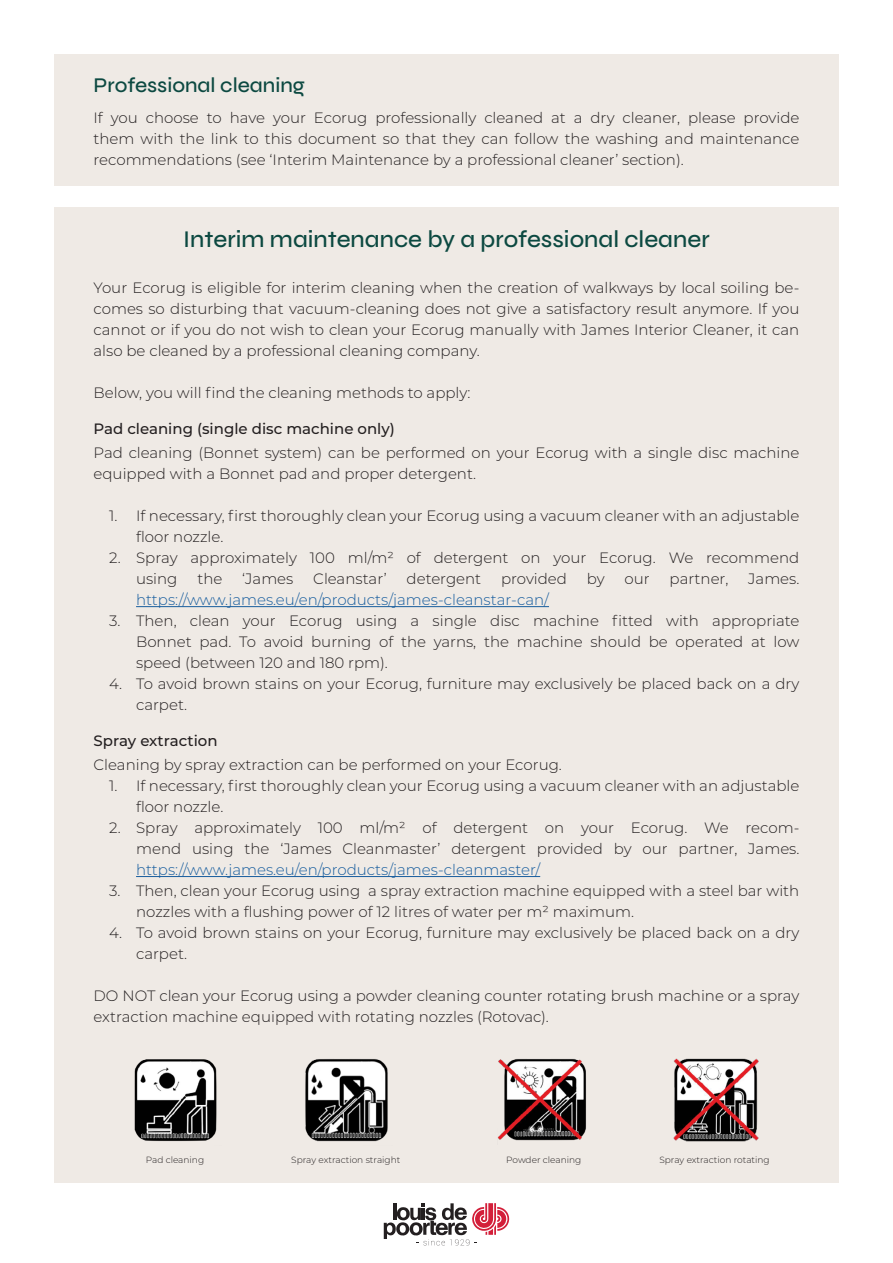
<style>
.page{position:relative;width:893px;height:1263px;background:#fff}
.page>*{position:absolute;margin:0;border:0;box-sizing:border-box;transform-origin:0 0}
.sous-titre1{font:24px "Syne";color:#0c4941}
.sous-titre1-2{font:21px "Syne";color:#0c4941}
.t1{font:300 15px/21px "Montserrat";color:#231f20}
.t2{font:300 15px "Montserrat";color:#175d9e}
.t3{font:500 15px "Montserrat";color:#231f20}
.t4{font:300 9px "Montserrat";color:#231f20}
.s1{color:#175d9e}
</style>
<div class="page">
<div style="left:54px;top:54px;width:785px;height:132px;background:#efeae5"></div>
<svg style="left:384px;top:1203px;width:125px;height:42px"></svg>
<div style="left:54px;top:207px;width:785px;height:975px;background:#efeae5"></div>
<hr style="left:136px;top:606px;width:413px;height:1px;background:#175d9e">
<hr style="left:136px;top:876px;width:404px;height:1px;background:#175d9e">
<img style="left:305px;top:1059px;width:83px;height:83px">
<img style="left:673px;top:1058px;width:86px;height:84px">
<img style="left:134px;top:1059px;width:83px;height:82px">
<img style="left:497px;top:1058px;width:89px;height:83px">
<p class="sous-titre1-2" style="left:94px;top:72px;width:213px">Professional cleaning</p>
<p class="t1" style="left:94px;top:107px;width:707px;text-align:justify">If you choose to have your Ecorug professionally cleaned at a dry cleaner, please provide them with the link to this document so that they can follow the washing and maintenance recommendations (see ‘Interim Maintenance by a professional cleaner’ section).</p>
<p class="sous-titre1" style="left:183px;top:224px;width:528px">Interim maintenance by a professional cleaner</p>
<p class="t1" style="left:94px;top:277px;width:707px;text-align:justify">Your Ecorug is eligible for interim cleaning when the creation of walkways by local soiling be&shy;comes so disturbing that vacuum-cleaning does not give a satisfactory result anymore. If you cannot or if you do not wish to clean your Ecorug manually with James Interior Cleaner, it can also be cleaned by a professional cleaning company.</p>
<p class="t1" style="left:94px;top:382px;width:378px">Below, you will find the cleaning methods to apply:</p>
<p class="t3" style="left:94px;top:418px;width:303px">Pad cleaning (single disc machine only)</p>
<p class="t1" style="left:94px;top:442px;width:707px">Pad cleaning (Bonnet system) can be performed on your Ecorug with a single disc machine equipped with a Bonnet pad and proper detergent.</p>
<p class="t1" style="left:136px;top:505px;width:665px;text-indent:-27px">1. If necessary, first thoroughly clean your Ecorug using a vacuum cleaner with an adjustable floor nozzle.</p>
<p class="t1" style="left:136px;top:547px;width:665px;text-indent:-27px">2. Spray approximately 100 ml/m² of detergent on your Ecorug. We recommend using</p>
<p class="t1" style="left:197px;top:568px;width:27px">the</p>
<p class="t1" style="left:242px;top:568px;width:53px">‘James</p>
<p class="t1" style="left:313px;top:568px;width:75px">Cleanstar’</p>
<p class="t1" style="left:407px;top:568px;width:76px">detergent</p>
<p class="t1" style="left:501px;top:568px;width:67px">provided</p>
<p class="t1" style="left:587px;top:568px;width:19px">by</p>
<p class="t1" style="left:624px;top:568px;width:27px">our</p>
<p class="t1" style="left:670px;top:568px;width:60px">partner,</p>
<p class="t1" style="left:748px;top:568px;width:53px">James.</p>
<p class="t2" style="left:136px;top:590px;width:414px">https://www.james.eu/en/products/james-cleanstar-can/</p>
<p class="t1" style="left:136px;top:610px;width:665px;text-align:justify;text-indent:-27px">3. Then, clean your Ecorug using a single disc machine fitted with appropriate Bonnet pad. To avoid burning of the yarns, the machine should be operated at low speed (between 120 and 180 rpm).</p>
<p class="t1" style="left:136px;top:673px;width:665px;text-indent:-27px">4. To avoid brown stains on your Ecorug, furniture may exclusively be placed back on a dry carpet.</p>
<p class="t3" style="left:94px;top:730px;width:126px">Spray extraction</p>
<p class="t1" style="left:94px;top:754px;width:470px">Cleaning by spray extraction can be performed on your Ecorug.</p>
<p class="t1" style="left:136px;top:775px;width:665px;text-indent:-27px">1. If necessary, first thoroughly clean your Ecorug using a vacuum cleaner with an adjustable floor nozzle.</p>
<p class="t1" style="left:136px;top:817px;width:665px;text-align:justify;text-indent:-27px">2. Spray approximately 100 ml/m² of detergent on your Ecorug. We recom&shy;mend using the ‘James Cleanmaster’ detergent provided by our partner, James. <span class="s1">https://www.james.eu/en/products/james-cleanmaster/</span></p>
<p class="t1" style="left:136px;top:880px;width:665px;text-indent:-27px">3. Then, clean your Ecorug using a spray extraction machine equipped with a steel bar with nozzles with a flushing power of 12 litres of water per m² maximum.</p>
<p class="t1" style="left:136px;top:922px;width:665px;text-indent:-27px">4. To avoid brown stains on your Ecorug, furniture may exclusively be placed back on a dry carpet.</p>
<p class="t1" style="left:94px;top:985px;width:707px">DO NOT clean your Ecorug using a powder cleaning counter rotating brush machine or a spray extraction machine equipped with rotating nozzles (Rotovac).</p>
<p class="t4" style="left:146px;top:1153px;width:60px">Pad cleaning</p>
<p class="t4" style="left:291px;top:1153px;width:111px">Spray extraction straight</p>
<p class="t4" style="left:506px;top:1153px;width:77px">Powder cleaning</p>
<p class="t4" style="left:659px;top:1153px;width:112px">Spray extraction rotating</p>
</div>
